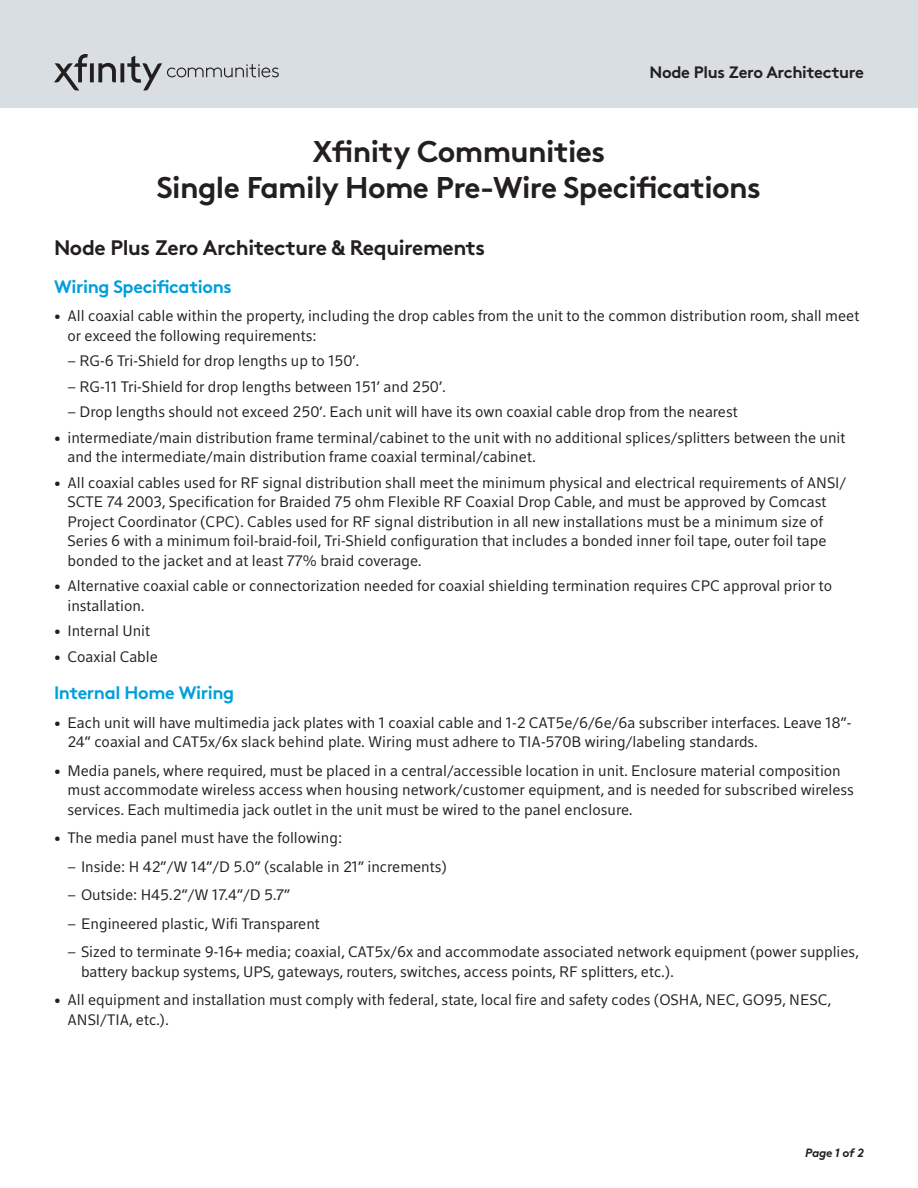
<style>
.page{position:relative;width:918px;height:1188px;background:#fff}
.page>*{position:absolute;margin:0;border:0;box-sizing:border-box;transform-origin:0 0}
.t1{font:700 30px "Brown Pro";letter-spacing:-.02em;color:#231f20}
.t2{font:700 21px "Brown Pro";letter-spacing:-.02em;color:#231f20}
.t3{font:700 18px "Brown Pro";letter-spacing:-.02em;color:#009fda}
.t4{font:700 16.5px "Brown Pro";letter-spacing:-.02em;color:#231f20}
.t5{font:15px/19.5px "XFINITY Standard";color:#231f20}
.t6{font:italic 700 12px "Brown Pro";letter-spacing:-.02em;color:#231f20}
</style>
<div class="page">
<div style="left:0;top:0;width:918px;height:108px;background:#d9dee2"></div>
<svg style="left:54px;top:54px;width:225px;height:36px"></svg>
<p class="t4" style="left:649px;top:59px;width:216px">Node Plus Zero Architecture</p>
<p class="t1" style="left:313px;top:127px;width:294px">Xfinity Communities</p>
<p class="t1" style="left:157px;top:163px;width:606px">Single Family Home Pre-Wire Specifications</p>
<p class="t2" style="left:54px;top:231px;width:433px">Node Plus Zero Architecture &amp; Requirements</p>
<p class="t3" style="left:54px;top:272px;width:179px">Wiring Specifications</p>
<p class="t5" style="left:68px;top:306px;width:793px;text-indent:-14px">• All coaxial cable within the property, including the drop cables from the unit to the common distribution room, shall meet or exceed the following requirements:</p>
<p class="t5" style="left:68px;top:351px;width:293px">– RG-6 Tri-Shield for drop lengths up to 150’.</p>
<p class="t5" style="left:68px;top:376px;width:380px">– RG-11 Tri-Shield for drop lengths between 151’ and 250’.</p>
<p class="t5" style="left:68px;top:402px;width:672px">– Drop lengths should not exceed 250’. Each unit will have its own coaxial cable drop from the nearest</p>
<p class="t5" style="left:68px;top:427px;width:779px;text-indent:-14px">• intermediate/main distribution frame terminal/cabinet to the unit with no additional splices/splitters between the unit and the intermediate/main distribution frame coaxial terminal/cabinet.</p>
<p class="t5" style="left:68px;top:472px;width:780px;text-indent:-14px">• All coaxial cables used for RF signal distribution shall meet the minimum physical and electrical requirements of ANSI/ SCTE 74 2003, Specification for Braided 75 ohm Flexible RF Coaxial Drop Cable, and must be approved by Comcast Project Coordinator (CPC). Cables used for RF signal distribution in all new installations must be a minimum size of Series 6 with a minimum foil-braid-foil, Tri-Shield configuration that includes a bonded inner foil tape, outer foil tape bonded to the jacket and at least 77% braid coverage.</p>
<p class="t5" style="left:68px;top:576px;width:766px;text-indent:-14px">• Alternative coaxial cable or connectorization needed for coaxial shielding termination requires CPC approval prior to installation.</p>
<p class="t5" style="left:54px;top:621px;width:98px">• Internal Unit</p>
<p class="t5" style="left:54px;top:646px;width:105px">• Coaxial Cable</p>
<p class="t3" style="left:54px;top:678px;width:182px">Internal Home Wiring</p>
<p class="t5" style="left:68px;top:712px;width:786px;text-indent:-14px">• Each unit will have multimedia jack plates with 1 coaxial cable and 1-2 CAT5e/6/6e/6a subscriber interfaces. Leave 18”-<br>24” coaxial and CAT5x/6x slack behind plate. Wiring must adhere to TIA-570B wiring/labeling standards.</p>
<p class="t5" style="left:68px;top:760px;width:788px;text-indent:-14px">• Media panels, where required, must be placed in a central/accessible location in unit. Enclosure material composition must accommodate wireless access when housing network/customer equipment, and is needed for subscribed wireless services. Each multimedia jack outlet in the unit must be wired to the panel enclosure.</p>
<p class="t5" style="left:54px;top:828px;width:290px">• The media panel must have the following:</p>
<p class="t5" style="left:68px;top:856px;width:381px">– Inside: H 42”/W 14”/D 5.0” (scalable in 21” increments)</p>
<p class="t5" style="left:68px;top:885px;width:224px">– Outside: H45.2”/W 17.4”/D 5.7”</p>
<p class="t5" style="left:68px;top:913px;width:254px">– Engineered plastic, Wifi Transparent</p>
<p class="t5" style="left:81px;top:942px;width:779px;text-indent:-14px">– Sized to terminate 9-16+ media; coaxial, CAT5x/6x and accommodate associated network equipment (power supplies, battery backup systems, UPS, gateways, routers, switches, access points, RF splitters, etc.).</p>
<p class="t5" style="left:68px;top:990px;width:765px;text-indent:-14px">• All equipment and installation must comply with federal, state, local fire and safety codes (OSHA, NEC, GO95, NESC,<br>ANSI/TIA, etc.).</p>
<p class="t6" style="left:805px;top:1143px;width:60px">Page 1 of 2</p>
</div>
